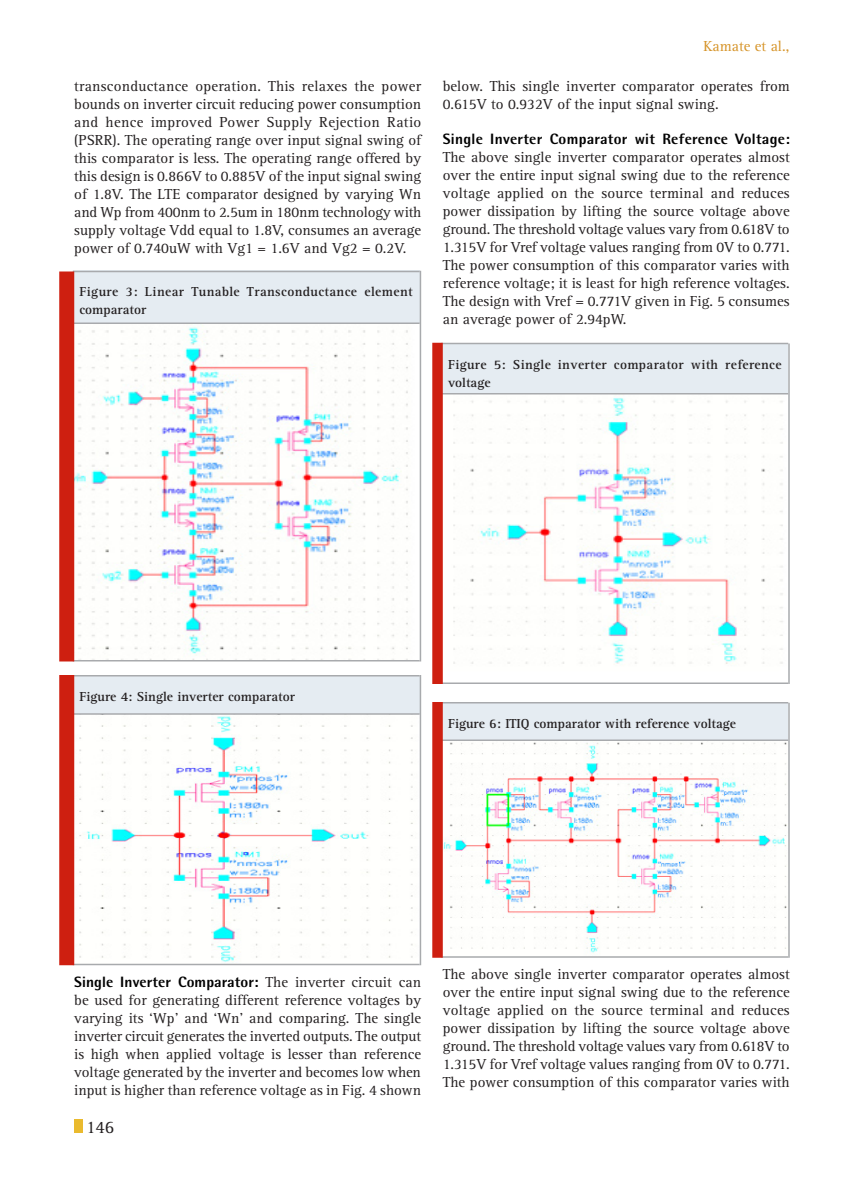
<style>
.page{position:relative;width:864px;height:1188px;background:#fff}
.page>*{position:absolute;margin:0;border:0;box-sizing:border-box;transform-origin:0 0}
.t1{font:18px "Rotis Serif Std";color:#231f20}
.Body_text{font:15px/18px "Rotis Serif Std";color:#231f20;text-align:justify}
.Body_text-2{font:15px "Rotis Serif Std";color:#d69429}
.Body_text-3{font:700 13.5px "Rotis Serif Std";color:#231f20}
.Body_text-4{font:700 13.5px/18px "Rotis Serif Std";letter-spacing:.03em;color:#231f20}
.Body_text-5{font:700 13.5px/18px "Rotis Serif Std";letter-spacing:.025em;color:#231f20}
.s1{font-family:"Rotis Semi Sans Std";font-weight:800;color:#000}
</style>
<div class="page">
<div style="left:74px;top:1119px;width:9px;height:14px;background:#eaba2e"></div>
<img style="left:74px;top:324px;width:346px;height:336px">
<div style="left:73px;top:271px;width:347px;height:52px;background:#e5ecf2"></div>
<hr style="left:73px;top:271px;width:347px;height:1px;background:#a8aaad">
<hr style="left:73px;top:322px;width:347px;height:2px;background:#a8aaad">
<hr style="left:73px;top:660px;width:347px;height:2px;background:#a8aaad">
<hr style="left:420px;top:271px;width:1px;height:391px;background:#a8aaad">
<div style="left:59px;top:271px;width:15px;height:390px;background:#ce1f10"></div>
<img style="left:74px;top:715px;width:346px;height:249px">
<div style="left:73px;top:676px;width:347px;height:38px;background:#e5ecf2"></div>
<hr style="left:73px;top:675px;width:347px;height:1px;background:#a8aaad">
<hr style="left:73px;top:713px;width:347px;height:2px;background:#a8aaad">
<hr style="left:73px;top:964px;width:347px;height:1px;background:#a8aaad">
<hr style="left:420px;top:675px;width:1px;height:290px;background:#a8aaad">
<div style="left:59px;top:675px;width:15px;height:290px;background:#ce1f10"></div>
<img style="left:443px;top:394px;width:345px;height:271px">
<div style="left:441px;top:344px;width:347px;height:50px;background:#e5ecf2"></div>
<hr style="left:441px;top:343px;width:347px;height:1px;background:#a8aaad">
<hr style="left:441px;top:393px;width:347px;height:1px;background:#a8aaad">
<hr style="left:441px;top:682px;width:347px;height:2px;background:#a8aaad">
<hr style="left:788px;top:344px;width:2px;height:340px;background:#a8aaad">
<div style="left:432px;top:343px;width:11px;height:341px;background:#ce1f10"></div>
<img style="left:443px;top:742px;width:344px;height:211px">
<div style="left:441px;top:703px;width:347px;height:37px;background:#e5ecf2"></div>
<hr style="left:441px;top:702px;width:347px;height:2px;background:#a8aaad">
<hr style="left:441px;top:740px;width:347px;height:1px;background:#a8aaad">
<hr style="left:441px;top:956px;width:347px;height:2px;background:#a8aaad">
<hr style="left:788px;top:703px;width:2px;height:255px;background:#a8aaad">
<div style="left:432px;top:702px;width:11px;height:256px;background:#ce1f10"></div>
<p class="Body_text-2" style="left:703px;top:37px;width:87px">Kamate et al.,</p>
<p class="Body_text" style="left:74px;top:78px;width:349px">transconductance operation. This relaxes the power bounds on inverter circuit reducing power consumption and hence improved Power Supply Rejection Ratio (PSRR). The operating range over input signal swing of this comparator is less. The operating range offered by this design is 0.866V to 0.885V of the input signal swing of 1.8V. The LTE comparator designed by varying Wn and Wp from 400nm to 2.5um in 180nm technology with supply voltage Vdd equal to 1.8V, consumes an average power of 0.740uW with Vg1 = 1.6V and Vg2 = 0.2V.</p>
<p class="Body_text" style="left:443px;top:78px;width:349px">below. This single inverter comparator operates from<br>0.615V to 0.932V of the input signal swing.</p>
<p class="Body_text" style="left:443px;top:130px;width:349px"><span class="s1">Single Inverter Comparator wit Reference Voltage:<br></span>The above single inverter comparator operates almost over the entire input signal swing due to the reference voltage applied on the source terminal and reduces power dissipation by lifting the source voltage above ground. The threshold voltage values vary from 0.618V to 1.315V for Vref voltage values ranging from 0V to 0.771.<br>The power consumption of this comparator varies with reference voltage; it is least for high reference voltages.<br>The design with Vref = 0.771V given in Fig. 5 consumes an average power of 2.94pW.</p>
<p class="Body_text-4" style="left:80px;top:283px;width:335px">Figure 3: Linear Tunable Transconductance element comparator</p>
<p class="Body_text-5" style="left:448px;top:356px;width:335px">Figure 5: Single inverter comparator with reference voltage</p>
<p class="Body_text-3" style="left:80px;top:689px;width:217px">Figure 4: Single inverter comparator</p>
<p class="Body_text-3" style="left:448px;top:716px;width:290px">Figure 6: ITIQ comparator with reference voltage</p>
<p class="Body_text" style="left:74px;top:974px;width:349px"><span class="s1">Single Inverter Comparator:</span> The inverter circuit can be used for generating different reference voltages by varying its ‘Wp’ and ‘Wn’ and comparing. The single inverter circuit generates the inverted outputs. The output is high when applied voltage is lesser than reference voltage generated by the inverter and becomes low when input is higher than reference voltage as in Fig. 4 shown</p>
<p class="t1" style="left:86px;top:1117px;width:30px">146</p>
<p class="Body_text" style="left:443px;top:966px;width:348px">The above single inverter comparator operates almost over the entire input signal swing due to the reference voltage applied on the source terminal and reduces power dissipation by lifting the source voltage above ground. The threshold voltage values vary from 0.618V to 1.315V for Vref voltage values ranging from 0V to 0.771.<br>The power consumption of this comparator varies with</p>
</div>
